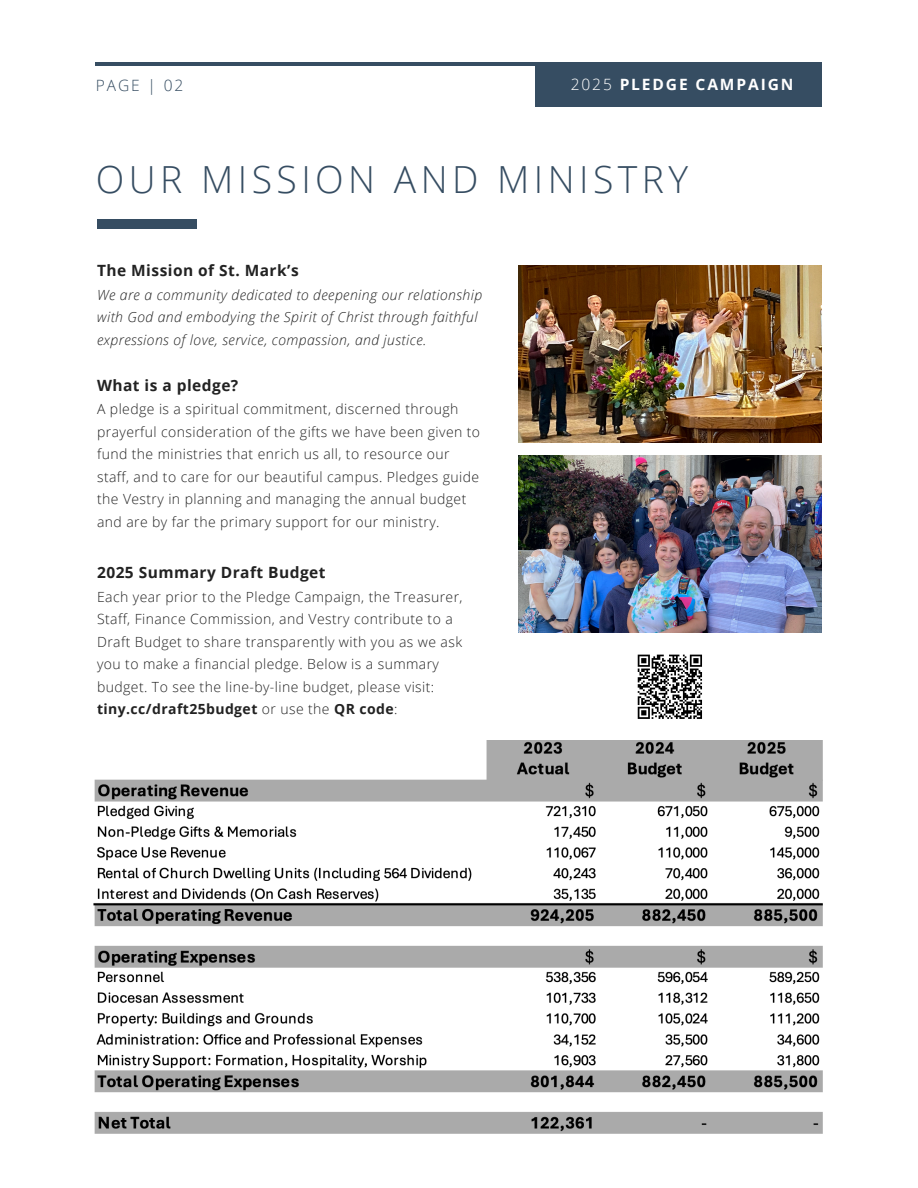
<style>
.page{position:relative;width:918px;height:1188px;background:#fff}
.page>*{position:absolute;margin:0;border:0;box-sizing:border-box;transform-origin:0 0}
.t1{font:300 37.35px "Open Sans";letter-spacing:.12em;color:#364d62}
.t2{font:700 15.6px "Open Sans";letter-spacing:.12em;color:#fff}
.t3{font:300 15.6px "Open Sans";letter-spacing:.12em;color:#364d62}
.t4{font:700 15.45px "Open Sans";letter-spacing:.03em;color:#222}
.t5{font:300 13.95px/22.5px "Open Sans";letter-spacing:.03em;color:#222}
.t6{font:italic 300 13.95px/22.5px "Open Sans";letter-spacing:.03em;color:#222}
.s1{font-weight:300}
.s2{font-weight:700}
</style>
<div class="page">
<hr style="left:96px;top:62px;width:725px;height:4px;background:#364d62">
<div style="left:535px;top:62px;width:287px;height:44px;background:#364d62"></div>
<div style="left:97px;top:220px;width:100px;height:9px;background:#364d62"></div>
<img style="left:94px;top:740px;width:728px;height:394px">
<svg style="left:637px;top:654px;width:65px;height:65px"></svg>
<img style="left:519px;top:266px;width:302px;height:176px">
<img style="left:519px;top:456px;width:302px;height:177px">
<h2 class="t3" style="left:96px;top:74px;width:89px">PAGE | 02</h2>
<p class="t2" style="left:571px;top:73px;width:224px"><span class="s1">2025</span> PLEDGE CAMPAIGN</p>
<p class="t1" style="left:96px;top:153px;width:594px">OUR MISSION AND MINISTRY</p>
<h2 class="t4" style="left:97px;top:260px;width:203px">The Mission of St. Mark’s</h2>
<h1 class="t6" style="left:97px;top:283px;width:387px">We are a community dedicated to deepening our relationship with God and embodying the Spirit of Christ through faithful expressions of love, service, compassion, and justice.</h1>
<p class="t4" style="left:97px;top:374px;width:143px">What is a pledge?</p>
<p class="t5" style="left:97px;top:398px;width:385px">A pledge is a spiritual commitment, discerned through prayerful consideration of the gifts we have been given to fund the ministries that enrich us all, to resource our staff, and to care for our beautiful campus. Pledges guide the Vestry in planning and managing the annual budget and are by far the primary support for our ministry.</p>
<p class="t4" style="left:97px;top:562px;width:230px">2025 Summary Draft Budget</p>
<p class="t5" style="left:97px;top:585px;width:367px">Each year prior to the Pledge Campaign, the Treasurer, Staff, Finance Commission, and Vestry contribute to a Draft Budget to share transparently with you as we ask you to make a financial pledge. Below is a summary budget. To see the line-by-line budget, please visit: <span class="s2">tiny.cc/draft25budget</span> or use the <span class="s2">QR code</span>:</p>
</div>
